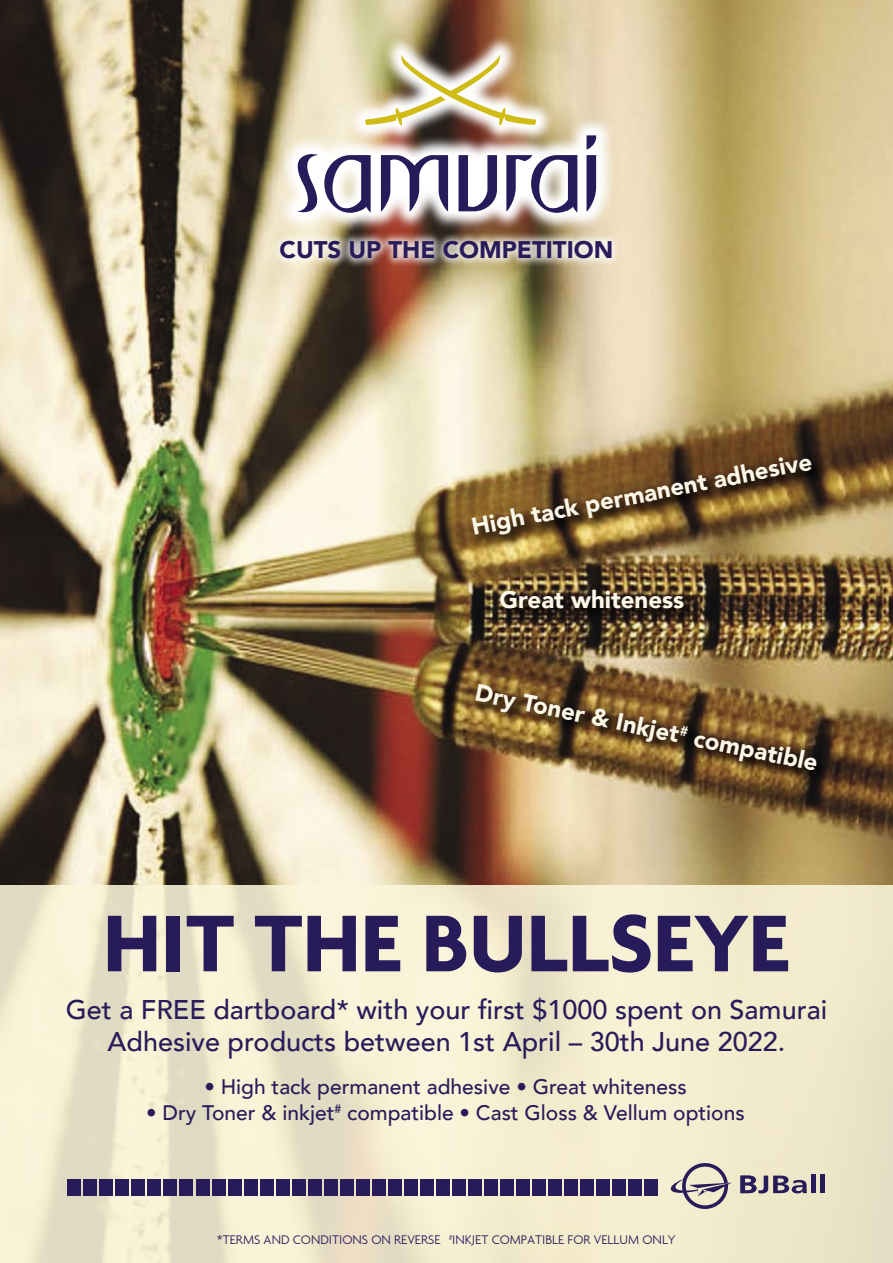
<style>
.page{position:relative;width:893px;height:1263px;background:#fff}
.page>*{position:absolute;margin:0;border:0;box-sizing:border-box;transform-origin:0 0}
.t1{font:700 87px "Agenda";color:#281b5a}
.t2{font:500 27px/32.4px "Avenir";color:#281b5a;text-align:center}
.t3{font:900 24px "Avenir";color:#fdf7e8}
.t4{font:900 24px "Avenir";color:#281b5a}
.t5{font:500 21px "Avenir";color:#281b5a}
.t6{font:300 13.5px "Agenda";color:#281b5a}
</style>
<div class="page">
<img style="left:0;top:0;width:893px;height:885px">
<svg style="left:0;top:885px;width:893px;height:378px;background:#f1eace"></svg>
<div style="left:470px;top:456px;width:356px;height:93px;background:#000;opacity:.93"></div>
<div style="left:498px;top:588px;width:200px;height:35px;background:#000;opacity:.93"></div>
<div style="left:474px;top:682px;width:357px;height:102px;background:#000;opacity:.93"></div>
<svg style="left:740px;top:1175px;width:67px;height:18px"></svg>
<hr style="left:811px;top:1174px;width:4px;height:19px;background:#281b5a">
<hr style="left:820px;top:1174px;width:4px;height:19px;background:#281b5a">
<svg style="left:671px;top:1163px;width:61px;height:46px;background:#beb6b0"></svg>
<div style="left:68px;top:1179px;width:13px;height:17px;background:#281b5a"></div>
<div style="left:84px;top:1179px;width:13px;height:17px;background:#281b5a"></div>
<div style="left:100px;top:1179px;width:13px;height:17px;background:#281b5a"></div>
<div style="left:116px;top:1179px;width:13px;height:17px;background:#281b5a"></div>
<div style="left:132px;top:1179px;width:13px;height:17px;background:#281b5a"></div>
<div style="left:148px;top:1179px;width:13px;height:17px;background:#281b5a"></div>
<div style="left:164px;top:1179px;width:13px;height:17px;background:#281b5a"></div>
<div style="left:180px;top:1179px;width:13px;height:17px;background:#281b5a"></div>
<div style="left:196px;top:1179px;width:13px;height:17px;background:#281b5a"></div>
<div style="left:212px;top:1179px;width:13px;height:17px;background:#281b5a"></div>
<div style="left:228px;top:1179px;width:13px;height:17px;background:#281b5a"></div>
<div style="left:244px;top:1179px;width:13px;height:17px;background:#281b5a"></div>
<div style="left:260px;top:1179px;width:13px;height:17px;background:#281b5a"></div>
<div style="left:276px;top:1179px;width:13px;height:17px;background:#281b5a"></div>
<div style="left:292px;top:1179px;width:13px;height:17px;background:#281b5a"></div>
<div style="left:308px;top:1179px;width:13px;height:17px;background:#281b5a"></div>
<div style="left:324px;top:1179px;width:14px;height:17px;background:#281b5a"></div>
<div style="left:340px;top:1179px;width:14px;height:17px;background:#281b5a"></div>
<div style="left:356px;top:1179px;width:14px;height:17px;background:#281b5a"></div>
<div style="left:372px;top:1179px;width:14px;height:17px;background:#281b5a"></div>
<div style="left:388px;top:1179px;width:14px;height:17px;background:#281b5a"></div>
<div style="left:404px;top:1179px;width:14px;height:17px;background:#281b5a"></div>
<div style="left:420px;top:1179px;width:14px;height:17px;background:#281b5a"></div>
<div style="left:436px;top:1179px;width:14px;height:17px;background:#281b5a"></div>
<div style="left:452px;top:1179px;width:14px;height:17px;background:#281b5a"></div>
<div style="left:468px;top:1179px;width:14px;height:17px;background:#281b5a"></div>
<div style="left:484px;top:1179px;width:14px;height:17px;background:#281b5a"></div>
<div style="left:500px;top:1179px;width:14px;height:17px;background:#281b5a"></div>
<div style="left:516px;top:1179px;width:14px;height:17px;background:#281b5a"></div>
<div style="left:532px;top:1179px;width:14px;height:17px;background:#281b5a"></div>
<div style="left:548px;top:1179px;width:14px;height:17px;background:#281b5a"></div>
<div style="left:565px;top:1179px;width:13px;height:17px;background:#281b5a"></div>
<div style="left:581px;top:1179px;width:13px;height:17px;background:#281b5a"></div>
<div style="left:597px;top:1179px;width:13px;height:17px;background:#281b5a"></div>
<div style="left:613px;top:1179px;width:13px;height:17px;background:#281b5a"></div>
<div style="left:629px;top:1179px;width:13px;height:17px;background:#281b5a"></div>
<div style="left:645px;top:1179px;width:13px;height:17px;background:#281b5a"></div>
<img style="left:278px;top:35px;width:339px;height:196px">
<svg style="left:295px;top:150px;width:76px;height:63px"></svg>
<svg style="left:381px;top:155px;width:67px;height:57px"></svg>
<svg style="left:459px;top:155px;width:38px;height:56px"></svg>
<svg style="left:506px;top:150px;width:72px;height:63px"></svg>
<svg style="left:586px;top:135px;width:10px;height:78px"></svg>
<img style="left:364px;top:54px;width:173px;height:72px">
<div style="left:271px;top:231px;width:350px;height:38px;background:#fff;opacity:.75"></div>
<p class="t4" style="left:280px;top:229px;width:335px">CUTS UP THE COMPETITION</p>
<p class="t3" style="left:468px;top:507px;width:348px;rotate:-11deg">High tack permanent adhesive</p>
<p class="t3" style="left:500px;top:579px;width:186px">Great whiteness</p>
<p class="t3" style="left:480px;top:671px;width:351px;rotate:12deg">Dry Toner &amp; Inkjet<sup>#</sup> compatible</p>
<h1 class="t1" style="left:103px;top:890px;width:688px">HIT THE BULLSEYE</h1>
<p class="t2" style="left:66px;top:991px;width:763px">Get a FREE dartboard* with your first $1000 spent on Samurai<br>Adhesive products between 1st April – 30th June 2022.</p>
<p class="t5" style="left:204px;top:1069px;width:484px">• High tack permanent adhesive • Great whiteness</p>
<p class="t5" style="left:146px;top:1094px;width:600px">• Dry Toner &amp; inkjet<sup>#</sup> compatible • Cast Gloss &amp; Vellum options</p>
<p class="t6" style="left:217px;top:1232px;width:460px">*TERMS AND CONDITIONS ON REVERSE <sup>#</sup>INKJET COMPATIBLE FOR VELLUM ONLY</p>
</div>
